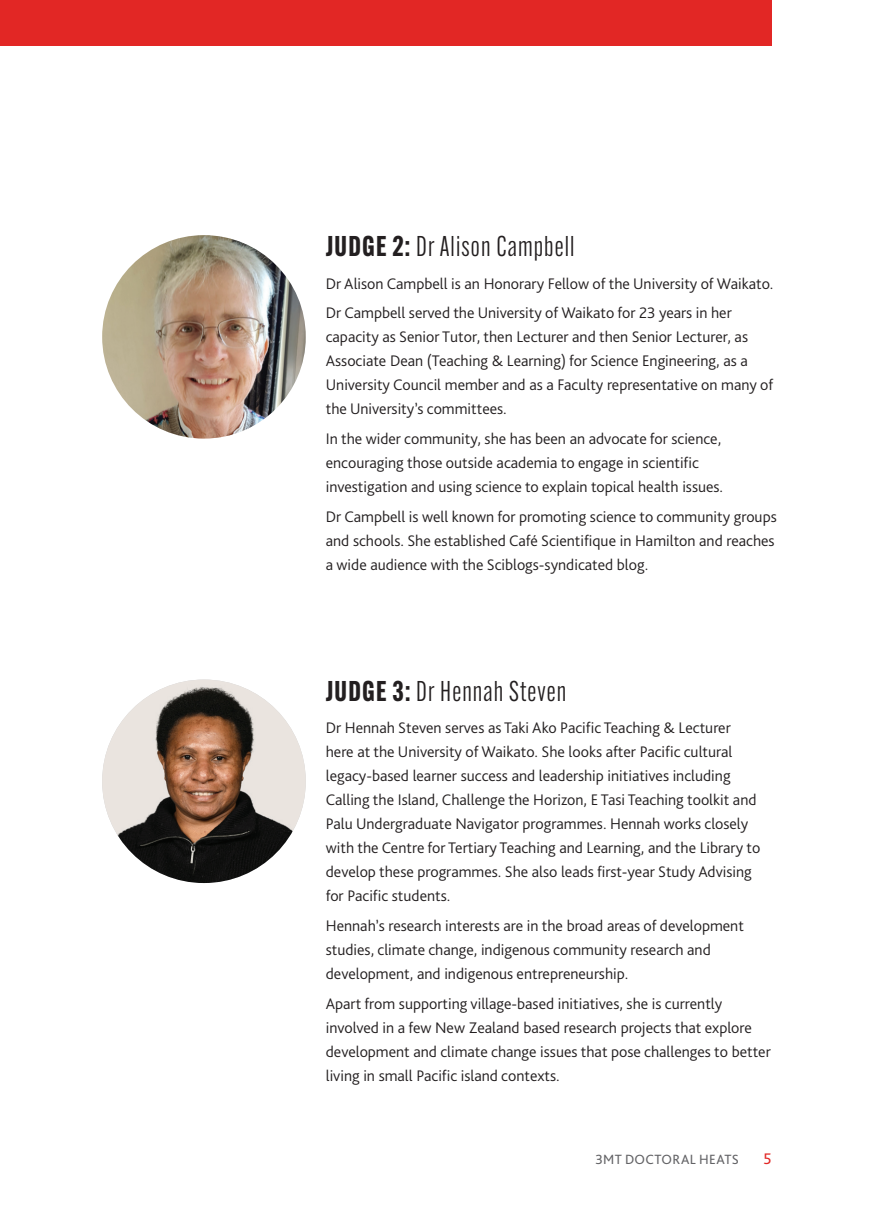
<style>
.page{position:relative;width:874px;height:1225px;background:#fff}
.page>*{position:absolute;margin:0;border:0;box-sizing:border-box;transform-origin:0 0}
.t1{font:28px "Alternate Gothic Cond ATF";letter-spacing:.04em;color:#231f20}
.t2{font:300 16px/24px "Bliss Pro";color:#231f20}
.t3{font:16px "Bliss Pro";color:#e22725}
.t4{font:14px "Bliss Pro";letter-spacing:.025em;color:#636366}
.s1{font-weight:700}
</style>
<div class="page">
<img style="left:102px;top:235px;width:203px;height:203px;border-radius:102px">
<img style="left:102px;top:679px;width:203px;height:204px;border-radius:102px">
<div style="left:0;top:0;width:771px;height:45px;background:#e22725"></div>
<h1 class="t1" style="left:325px;top:229px;width:250px"><span class="s1">JUDGE 2:</span> Dr Alison Campbell</h1>
<p class="t2" style="left:325px;top:268px;width:449px;line-height:29.6px">Dr Alison Campbell is an Honorary Fellow of the University of Waikato.<br>Dr Campbell served the University of Waikato for 23 years in her</p>
<p class="t2" style="left:325px;top:325px;width:448px">capacity as Senior Tutor, then Lecturer and then Senior Lecturer, as Associate Dean (Teaching &amp; Learning) for Science Engineering, as a University Council member and as a Faculty representative on many of the University’s committees.</p>
<p class="t2" style="left:325px;top:427px;width:399px">In the wider community, she has been an advocate for science, encouraging those outside academia to engage in scientific investigation and using science to explain topical health issues.</p>
<p class="t2" style="left:325px;top:504px;width:452px">Dr Campbell is well known for promoting science to community groups and schools. She established Café Scientifique in Hamilton and reaches a wide audience with the Sciblogs-syndicated blog.</p>
<h1 class="t1" style="left:325px;top:674px;width:242px"><span class="s1">JUDGE 3:</span> Dr Hennah Steven</h1>
<p class="t2" style="left:325px;top:716px;width:436px">Dr Hennah Steven serves as Taki Ako Pacific Teaching &amp; Lecturer here at the University of Waikato. She looks after Pacific cultural legacy-based learner success and leadership initiatives including Calling the Island, Challenge the Horizon, E Tasi Teaching toolkit and Palu Undergraduate Navigator programmes. Hennah works closely with the Centre for Tertiary Teaching and Learning, and the Library to develop these programmes. She also leads first-year Study Advising for Pacific students.</p>
<p class="t2" style="left:325px;top:913px;width:419px">Hennah’s research interests are in the broad areas of development studies, climate change, indigenous community research and development, and indigenous entrepreneurship.</p>
<p class="t2" style="left:325px;top:991px;width:446px">Apart from supporting village-based initiatives, she is currently involved in a few New Zealand based research projects that explore development and climate change issues that pose challenges to better living in small Pacific island contexts.</p>
<p class="t4" style="left:595px;top:1150px;width:145px">3MT DOCTORAL HEATS</p>
<p class="t3" style="left:763px;top:1148px;width:10px">5</p>
</div>
